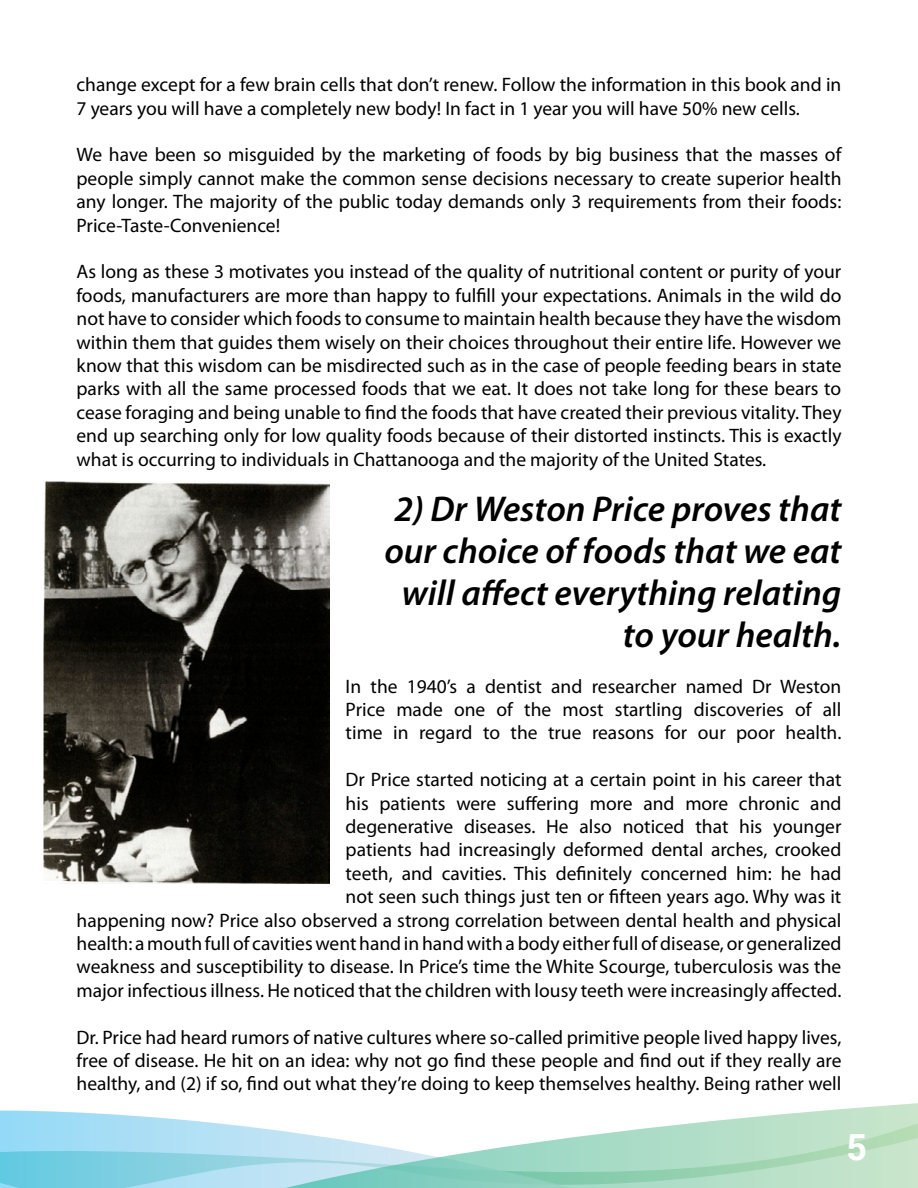
<style>
.page{position:relative;width:918px;height:1188px;background:#fff}
.page>*{position:absolute;margin:0;border:0;box-sizing:border-box;transform-origin:0 0}
.t1{font:italic 600 36px/42px "Myriad Pro";color:#000;text-align:right}
.t2{font:700 36px "Roboto";color:#fff}
.t3{font:19.5px/23.4px "Myriad Pro";color:#000;text-align:justify}
</style>
<div class="page">
<svg style="left:0;top:1110px;width:213px;height:78px;background:#97d8ed"></svg>
<svg style="left:213px;top:1103px;width:705px;height:85px"></svg>
<img style="left:44px;top:482px;width:285px;height:401px">
<p class="t3" style="left:77px;top:73px;width:766px">change except for a few brain cells that don’t renew. Follow the information in this book and in<br>7 years you will have a completely new body! In fact in 1 year you will have 50% new cells.</p>
<p class="t3" style="left:77px;top:143px;width:766px">We have been so misguided by the marketing of foods by big business that the masses of people simply cannot make the common sense decisions necessary to create superior health any longer. The majority of the public today demands only 3 requirements from their foods:<br>Price-Taste-Convenience!</p>
<p class="t3" style="left:77px;top:260px;width:767px">As long as these 3 motivates you instead of the quality of nutritional content or purity of your foods, manufacturers are more than happy to fulfill your expectations. Animals in the wild do not have to consider which foods to consume to maintain health because they have the wisdom within them that guides them wisely on their choices throughout their entire life. However we know that this wisdom can be misdirected such as in the case of people feeding bears in state parks with all the same processed foods that we eat. It does not take long for these bears to cease foraging and being unable to find the foods that have created their previous vitality. They end up searching only for low quality foods because of their distorted instincts. This is exactly what is occurring to individuals in Chattanooga and the majority of the United States.</p>
<h1 class="t1" style="left:384px;top:487px;width:459px">2) Dr Weston Price proves that our choice of foods that we eat will affect everything relating to your health.</h1>
<p class="t3" style="left:346px;top:674px;width:497px">In the 1940’s a dentist and researcher named Dr Weston Price made one of the most startling discoveries of all time in regard to the true reasons for our poor health.</p>
<p class="t3" style="left:77px;top:768px;width:767px;text-align:right">Dr Price started noticing at a certain point in his career that<br>his patients were suffering more and more chronic and<br>degenerative diseases. He also noticed that his younger<br>patients had increasingly deformed dental arches, crooked<br>teeth, and cavities. This definitely concerned him: he had<br>not seen such things just ten or fifteen years ago. Why was it<br>happening now? Price also observed a strong correlation between dental health and physical health: a mouth full of cavities went hand in hand with a body either full of disease, or generalized weakness and susceptibility to disease. In Price’s time the White Scourge, tuberculosis was the major infectious illness. He noticed that the children with lousy teeth were increasingly affected.</p>
<p class="t3" style="left:77px;top:1025px;width:766px">Dr. Price had heard rumors of native cultures where so-called primitive people lived happy lives, free of disease. He hit on an idea: why not go find these people and find out if they really are healthy, and (2) if so, find out what they’re doing to keep themselves healthy. Being rather well</p>
<h1 class="t2" style="left:847px;top:1122px;width:22px">5</h1>
</div>
